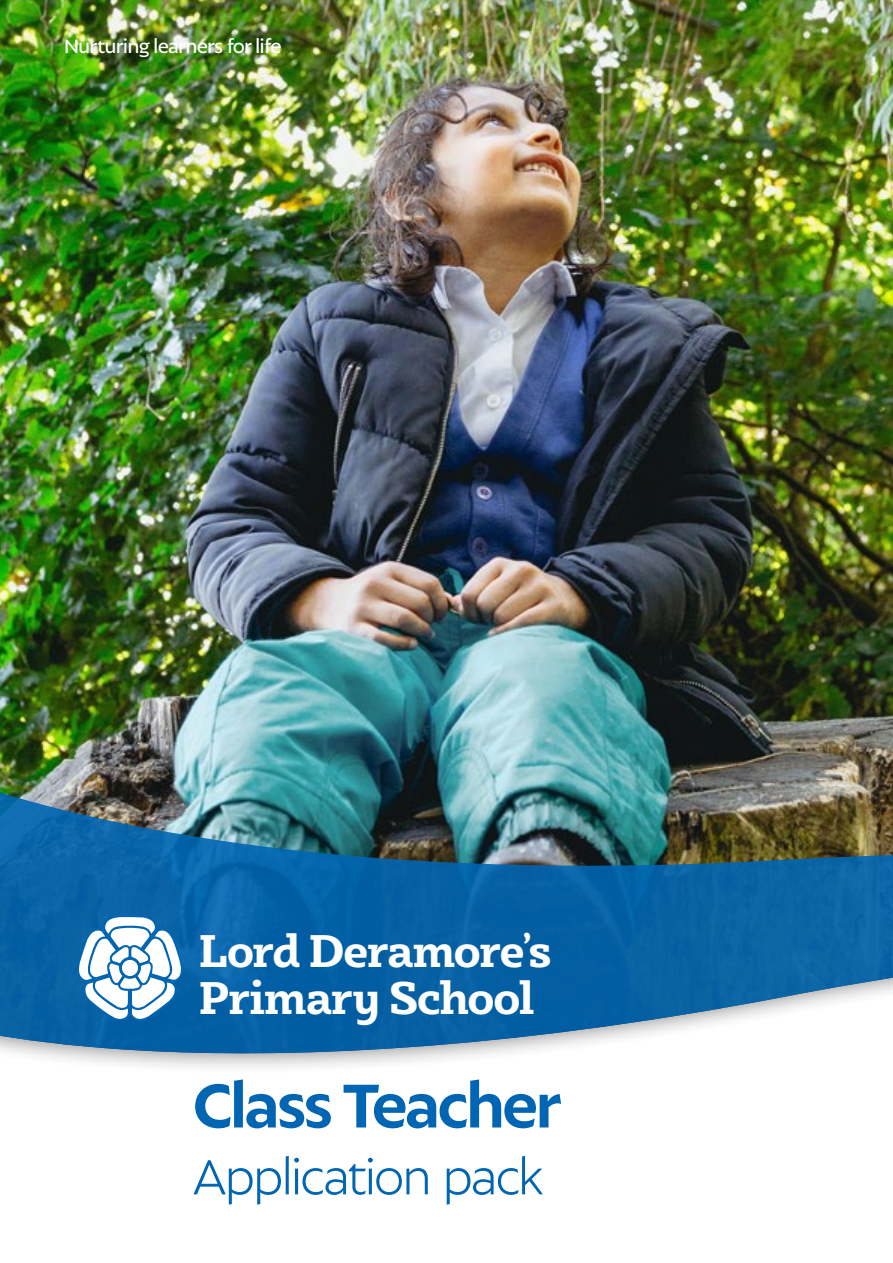
<style>
.page{position:relative;width:893px;height:1263px;background:#fff}
.page>*{position:absolute;margin:0;border:0;box-sizing:border-box;transform-origin:0 0}
.t1{font:700 66.9px "Autor";letter-spacing:-.05em;color:#0066b3}
.t2{font:300 54px "Autor";letter-spacing:-.055em;color:#0066b3}
.t3{font:700 47.25px/47.2px "Sybilla Pro";letter-spacing:-.045em;color:#fff}
.t4{font:500 21px "Autor";letter-spacing:-.04em;color:#fff}
</style>
<div class="page">
<img style="left:0;top:0;width:893px;height:762px">
<img style="left:0;top:762px;width:893px;height:181px">
<div style="left:0;top:943px;width:893px;height:320px;background:#231f20;opacity:.5"></div>
<svg style="left:77px;top:915px;width:106px;height:107px"></svg>
<p class="t4" style="left:64px;top:34px;width:219px">Nurturing learners for life</p>
<p class="t3" style="left:199px;top:925px;width:355px">Lord Deramore’s<br>Primary School</p>
<h1 class="t1" style="left:192px;top:1065px;width:371px">Class Teacher</h1>
<p class="t2" style="left:192px;top:1143px;width:353px">Application pack</p>
</div>
